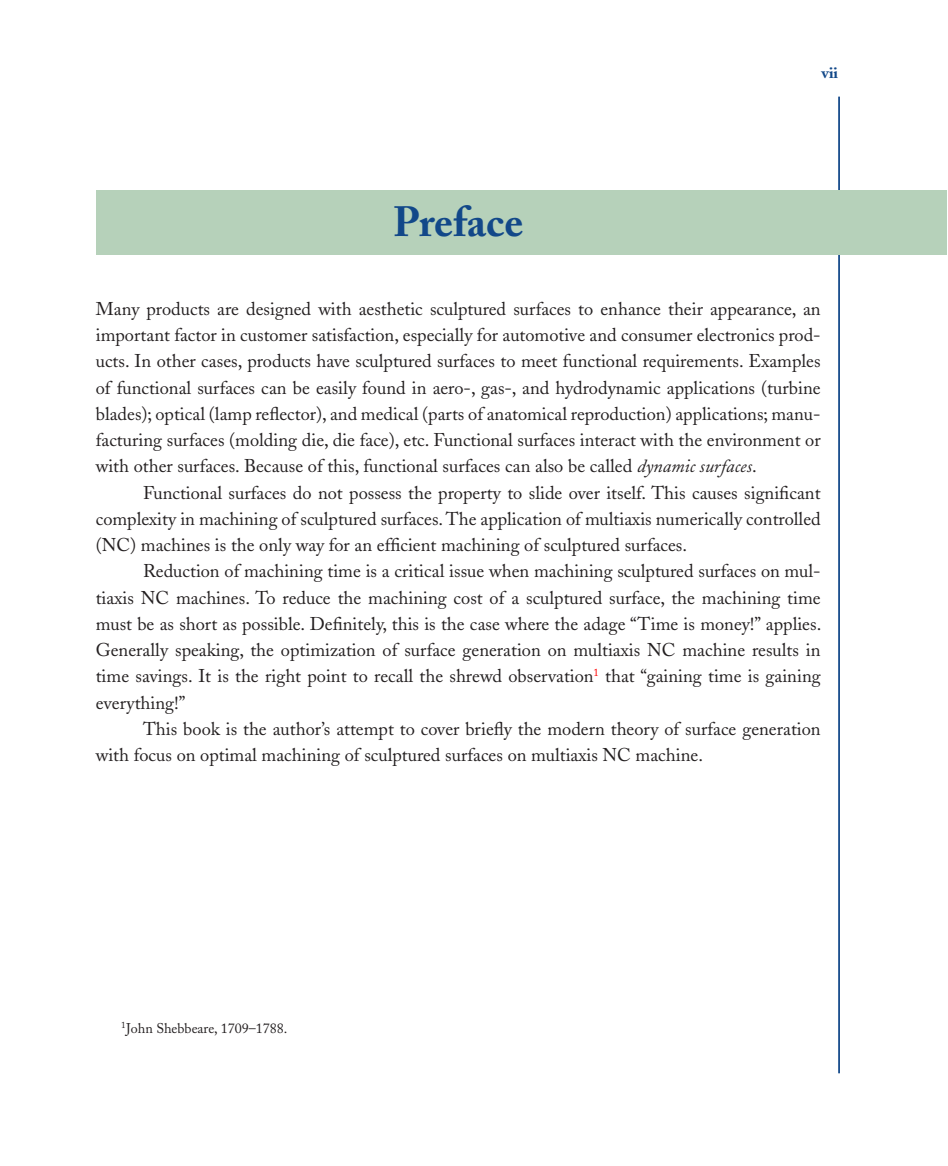
<style>
.page{position:relative;width:948px;height:1166px;background:#fff}
.page>*{position:absolute;margin:0;border:0;box-sizing:border-box;transform-origin:0 0}
.t1{font:700 42px "Adobe Caslon";color:#124889}
.t2{font:18.38px/26.2px "Adobe Caslon";color:#231f20;text-align:justify}
.t3{font:700 15.75px "Adobe Caslon";color:#124889}
.t4{font:14px "Adobe Caslon";color:#231f20}
.s1{font-style:italic}
</style>
<div class="page">
<hr style="left:838px;top:97px;width:1px;height:976px;background:#124889">
<div style="left:96px;top:190px;width:850px;height:65px;background:#b6d1ba"></div>
<h1 class="t1" style="left:393px;top:196px;width:132px">Preface</h1>
<p class="t3" style="left:821px;top:64px;width:18px">vii</p>
<p class="t2" style="left:96px;top:296px;width:726px">Many products are designed with aesthetic sculptured surfaces to enhance their appearance, an important factor in customer satisfaction, especially for automotive and consumer electronics prod&shy;ucts. In other cases, products have sculptured surfaces to meet functional requirements. Examples of functional surfaces can be easily found in aero-, gas-, and hydrodynamic applications (turbine blades); optical (lamp reflector), and medical (parts of anatomical reproduction) applications; manu&shy;facturing surfaces (molding die, die face), etc. Functional surfaces interact with the environment or with other surfaces. Because of this, functional surfaces can also be called <span class="s1">dynamic surfaces</span>.</p>
<p class="t2" style="left:96px;top:479px;width:726px;text-indent:47px">Functional surfaces do not possess the property to slide over itself. This causes significant complexity in machining of sculptured surfaces. The application of multiaxis numerically controlled (NC) machines is the only way for an efficient machining of sculptured surfaces.</p>
<p class="t2" style="left:96px;top:558px;width:727px;text-indent:47px">Reduction of machining time is a critical issue when machining sculptured surfaces on mul&shy;tiaxis NC machines. To reduce the machining cost of a sculptured surface, the machining time must be as short as possible. Definitely, this is the case where the adage “Time is money!” applies.<br>Generally speaking, the optimization of surface generation on multiaxis NC machine results in time savings. It is the right point to recall the shrewd observation that “gaining time is gaining everything!”</p>
<p class="t2" style="left:96px;top:716px;width:726px;text-indent:47px">This book is the author’s attempt to cover briefly the modern theory of surface generation with focus on optimal machining of sculptured surfaces on multiaxis NC machine.</p>
<p class="t4" style="left:126px;top:1020px;width:163px">John Shebbeare, 1709–1788.</p>
</div>
